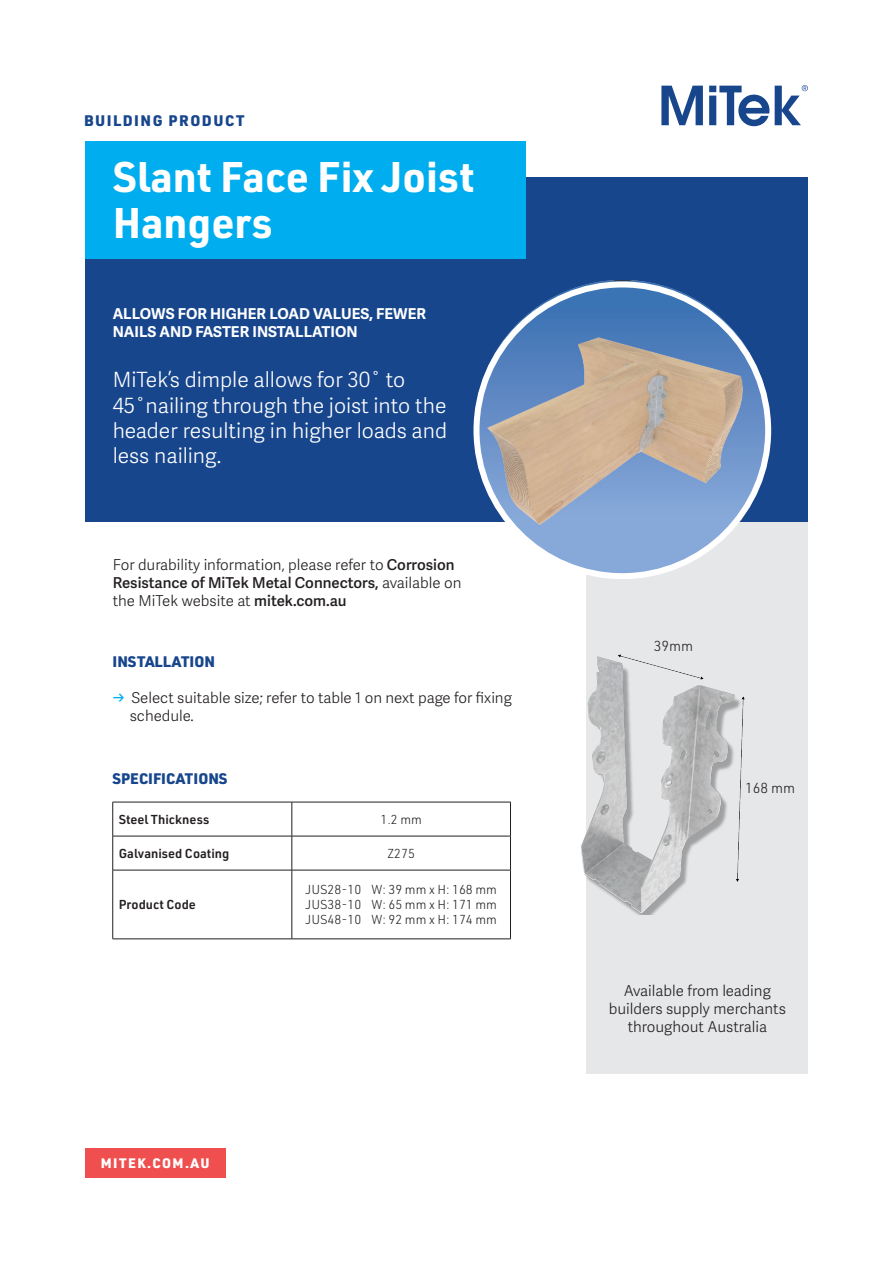
<style>
.page{position:relative;width:893px;height:1263px;background:#fff}
.page>*{position:absolute;margin:0;border:0;box-sizing:border-box;transform-origin:0 0}
.t1{font:700 42px/46.5px "URWDIN";color:#fff}
.t2{font:300 21px/25.2px "Adelle Sans";color:#fff}
.t3{font:300 15px/18px "Adelle Sans";color:#231f20}
.t4{font:700 15px/18px "Adelle Sans";color:#fff}
.t5{font:900 15px "URWDIN";letter-spacing:.01em;color:#17468d}
.t6{font:900 15px "URWDIN";letter-spacing:.1em;color:#17468d}
.t7{font:300 14.25px "URWDIN";color:#231f20}
.t8{font:900 13.5px "URWDIN";letter-spacing:.11em;color:#fff}
.t9{font:300 12.75px/15.3px "URWDIN";color:#231f20;text-align:justify}
.t10{font:600 12.75px "URWDIN";color:#231f20}
.s1{font-family:"URWDIN"}
.s2{font-weight:600}
.s3{font-family:"URWDIN";font-weight:500;color:#00aeef}
</style>
<div class="page">
<svg style="left:661px;top:85px;width:147px;height:41px"></svg>
<div style="left:587px;top:516px;width:221px;height:558px;background:#e6e7e9"></div>
<div style="left:85px;top:177px;width:723px;height:344px;background:#17468d"></div>
<img style="left:476px;top:280px;width:294px;height:294px">
<hr style="left:113px;top:802px;width:179px;height:1px;background:#231f20">
<hr style="left:112px;top:802px;width:1px;height:34px;background:#231f20">
<hr style="left:292px;top:802px;width:219px;height:1px;background:#231f20">
<hr style="left:292px;top:802px;width:1px;height:34px;background:#231f20">
<hr style="left:510px;top:802px;width:1px;height:34px;background:#231f20">
<hr style="left:113px;top:836px;width:179px;height:1px;background:#231f20">
<hr style="left:112px;top:836px;width:1px;height:34px;background:#231f20">
<hr style="left:292px;top:836px;width:219px;height:1px;background:#231f20">
<hr style="left:292px;top:836px;width:1px;height:34px;background:#231f20">
<hr style="left:510px;top:836px;width:1px;height:34px;background:#231f20">
<hr style="left:113px;top:870px;width:179px;height:1px;background:#231f20">
<hr style="left:112px;top:870px;width:1px;height:69px;background:#231f20">
<hr style="left:292px;top:870px;width:219px;height:1px;background:#231f20">
<hr style="left:292px;top:870px;width:1px;height:69px;background:#231f20">
<hr style="left:510px;top:870px;width:1px;height:69px;background:#231f20">
<hr style="left:113px;top:938px;width:179px;height:1px;background:#231f20">
<hr style="left:292px;top:938px;width:219px;height:1px;background:#231f20">
<div style="left:85px;top:1148px;width:140px;height:30px;background:#ef4f4f"></div>
<div style="left:85px;top:141px;width:441px;height:118px;background:#00aeef"></div>
<img style="left:581px;top:651px;width:164px;height:264px">
<p class="t6" style="left:84px;top:110px;width:162px">BUILDING PRODUCT</p>
<h1 class="t1" style="left:113px;top:152px;width:363px">Slant Face Fix Joist<br>Hangers</h1>
<p class="t4" style="left:113px;top:305px;width:315px">ALLOWS FOR HIGHER LOAD VALUES, FEWER<br>NAILS AND FASTER INSTALLATION</p>
<h2 class="t2" style="left:113px;top:368px;width:336px">MiTek’s dimple allows for 30<span class="s1">˚</span> to<br>45<span class="s1">˚</span>nailing through the joist into the header resulting in higher loads and less nailing.</h2>
<p class="t3" style="left:113px;top:556px;width:350px">For durability information, please refer to <span class="s2">Corrosion<br>Resistance of MiTek Metal Connectors,</span> available on the MiTek website at <span class="s2">mitek.com.au</span></p>
<p class="t5" style="left:113px;top:651px;width:104px">INSTALLATION</p>
<p class="t3" style="left:130px;top:689px;width:384px;text-indent:-17px"><span class="s3">→</span> Select suitable size; refer to table 1 on next page for fixing schedule.</p>
<p class="t5" style="left:113px;top:768px;width:117px">SPECIFICATIONS</p>
<p class="t10" style="left:119px;top:810px;width:92px">Steel Thickness</p>
<p class="t9" style="left:380px;top:811px;width:43px">1.2 mm</p>
<p class="t10" style="left:119px;top:844px;width:112px">Galvanised Coating</p>
<p class="t9" style="left:387px;top:845px;width:29px">Z275</p>
<p class="t10" style="left:119px;top:896px;width:79px">Product Code</p>
<p class="t9" style="left:305px;top:881px;width:193px">JUS28-10 W: 39 mm x H: 168 mm JUS38-10 W: 65 mm x H: 171 mm JUS48-10 W: 92 mm x H: 174 mm</p>
<p class="t8" style="left:101px;top:1153px;width:110px">MITEK.COM.AU</p>
<p class="t7" style="left:654px;top:637px;width:41px">39mm</p>
<p class="t7" style="left:745px;top:778px;width:51px">168 mm</p>
<p class="t3" style="left:609px;top:982px;width:179px;text-align:center">Available from leading builders supply merchants throughout Australia</p>
</div>
